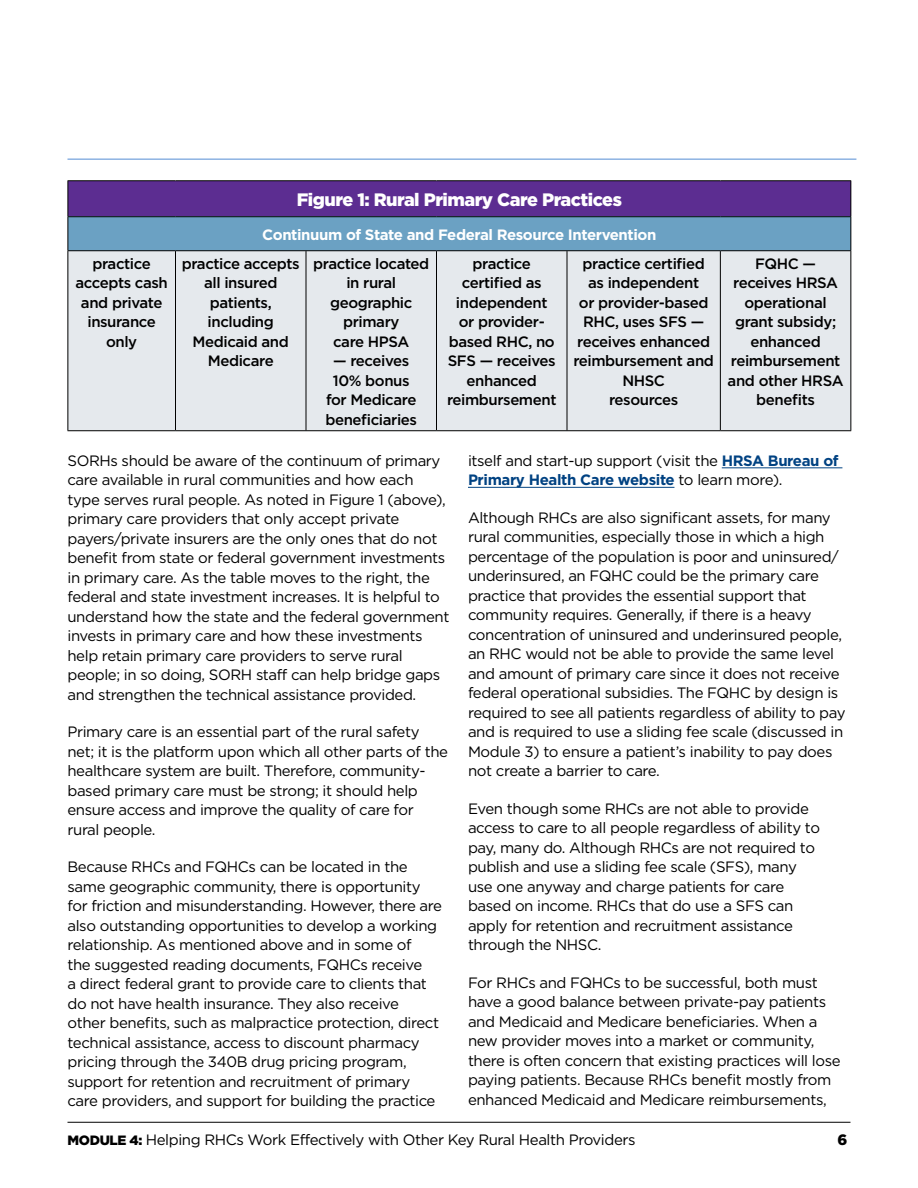
<style>
.page{position:relative;width:918px;height:1188px;background:#fff}
.page>*{position:absolute;margin:0;border:0;box-sizing:border-box;transform-origin:0 0}
.t1{font:900 18px "Gotham";letter-spacing:-.025em;color:#fff}
.t2{font:15px/19.5px "Gotham";letter-spacing:-.025em;color:#000}
.t3{font:500 15px/19.5px "Gotham";letter-spacing:-.025em;color:#000;text-align:center}
.t4{font:15px "Gotham HTF";letter-spacing:-.025em;color:#000}
.t5{font:700 15px "Gotham";letter-spacing:-.025em;color:#fff}
.t6{font:700 15px "Gotham HTF";letter-spacing:-.025em;color:#004282}
.t7{font:900 15px "Gotham HTF";color:#000}
.s1{font-family:"Gotham HTF";font-weight:700;color:#004282}
.s2{font-family:"Gotham";font-weight:400;color:#000}
.s3{font-weight:900;font-size:13.5px}
</style>
<div class="page">
<hr style="left:68px;top:1122px;width:782px;height:1px;background:#000">
<hr style="left:722px;top:468px;width:120px;height:1px;background:#004282">
<hr style="left:468px;top:487px;width:206px;height:1px;background:#004282">
<hr style="left:68px;top:159px;width:788px;height:1px;background:#548dd4">
<div style="left:68px;top:181px;width:783px;height:36px;background:#5c2d91"></div>
<div style="left:68px;top:217px;width:783px;height:34px;background:#6ba1c3"></div>
<div style="left:69px;top:251px;width:781px;height:179px;background:#e5e9ed"></div>
<hr style="left:68px;top:180px;width:108px;height:1px;background:#000">
<hr style="left:68px;top:181px;width:1px;height:35px;background:#000">
<hr style="left:176px;top:180px;width:130px;height:1px;background:#000">
<hr style="left:306px;top:180px;width:130px;height:1px;background:#000">
<hr style="left:436px;top:180px;width:131px;height:1px;background:#000">
<hr style="left:567px;top:180px;width:153px;height:1px;background:#000">
<hr style="left:720px;top:180px;width:131px;height:1px;background:#000">
<hr style="left:850px;top:181px;width:1px;height:35px;background:#000">
<hr style="left:68px;top:216px;width:108px;height:1px;background:#000">
<hr style="left:68px;top:217px;width:1px;height:33px;background:#000">
<hr style="left:176px;top:216px;width:130px;height:1px;background:#000">
<hr style="left:306px;top:216px;width:130px;height:1px;background:#000">
<hr style="left:436px;top:216px;width:131px;height:1px;background:#000">
<hr style="left:567px;top:216px;width:153px;height:1px;background:#000">
<hr style="left:720px;top:216px;width:131px;height:1px;background:#000">
<hr style="left:850px;top:217px;width:1px;height:33px;background:#000">
<hr style="left:68px;top:250px;width:108px;height:1px;background:#000">
<hr style="left:68px;top:251px;width:1px;height:179px;background:#000">
<hr style="left:176px;top:250px;width:130px;height:1px;background:#000">
<hr style="left:175px;top:251px;width:1px;height:179px;background:#000">
<hr style="left:306px;top:250px;width:130px;height:1px;background:#000">
<hr style="left:306px;top:251px;width:1px;height:179px;background:#000">
<hr style="left:436px;top:250px;width:131px;height:1px;background:#000">
<hr style="left:436px;top:251px;width:1px;height:179px;background:#000">
<hr style="left:567px;top:250px;width:153px;height:1px;background:#000">
<hr style="left:567px;top:251px;width:1px;height:179px;background:#000">
<hr style="left:720px;top:250px;width:131px;height:1px;background:#000">
<hr style="left:720px;top:251px;width:1px;height:179px;background:#000">
<hr style="left:850px;top:251px;width:1px;height:179px;background:#000">
<hr style="left:68px;top:430px;width:108px;height:1px;background:#000">
<hr style="left:176px;top:430px;width:130px;height:1px;background:#000">
<hr style="left:306px;top:430px;width:130px;height:1px;background:#000">
<hr style="left:436px;top:430px;width:131px;height:1px;background:#000">
<hr style="left:567px;top:430px;width:153px;height:1px;background:#000">
<hr style="left:720px;top:430px;width:131px;height:1px;background:#000">
<p class="t1" style="left:297px;top:187px;width:327px">Figure 1: Rural Primary Care Practices</p>
<p class="t5" style="left:262px;top:226px;width:396px">Continuum of State and Federal Resource Intervention</p>
<p class="t3" style="left:75px;top:253px;width:94px">practice accepts cash and private insurance only</p>
<p class="t3" style="left:182px;top:253px;width:119px">practice accepts all insured patients, including<br>Medicaid and<br>Medicare</p>
<p class="t3" style="left:313px;top:253px;width:117px">practice located in rural geographic primary<br>care HPSA</p>
<p class="t3" style="left:325px;top:351px;width:93px">— receives<br>10% bonus for Medicare beneficiaries</p>
<p class="t3" style="left:447px;top:253px;width:111px">practice certified as independent or provider&shy;based RHC, no<br>SFS — receives enhanced reimbursement</p>
<p class="t3" style="left:573px;top:253px;width:142px">practice certified as independent<br>or provider-based<br>RHC, uses SFS — receives enhanced reimbursement and<br>NHSC<br>resources</p>
<p class="t3" style="left:728px;top:253px;width:117px">FQHC — receives HRSA operational grant subsidy; enhanced reimbursement and other HRSA benefits</p>
<p class="t2" style="left:67px;top:451px;width:383px">SORHs should be aware of the continuum of primary care available in rural communities and how each type serves rural people. As noted in Figure 1 (above), primary care providers that only accept private payers/private insurers are the only ones that do not benefit from state or federal government investments in primary care. As the table moves to the right, the federal and state investment increases. It is helpful to understand how the state and the federal government invests in primary care and how these investments help retain primary care providers to serve rural people; in so doing, SORH staff can help bridge gaps and strengthen the technical assistance provided.</p>
<p class="t2" style="left:67px;top:722px;width:382px">Primary care is an essential part of the rural safety net; it is the platform upon which all other parts of the healthcare system are built. Therefore, community&shy;based primary care must be strong; it should help ensure access and improve the quality of care for rural people.</p>
<p class="t2" style="left:67px;top:857px;width:376px">Because RHCs and FQHCs can be located in the same geographic community, there is opportunity for friction and misunderstanding. However, there are also outstanding opportunities to develop a working relationship. As mentioned above and in some of<br>the suggested reading documents, FQHCs receive<br>a direct federal grant to provide care to clients that do not have health insurance. They also receive<br>other benefits, such as malpractice protection, direct technical assistance, access to discount pharmacy pricing through the 340B drug pricing program, support for retention and recruitment of primary care providers, and support for building the practice</p>
<p class="t2" style="left:468px;top:451px;width:372px">itself and start-up support (visit the <span class="s1">HRSA Bureau of</span></p>
<p class="t6" style="left:468px;top:471px;width:316px">Primary Health Care website <span class="s2">to learn more).</span></p>
<p class="t2" style="left:468px;top:508px;width:379px">Although RHCs are also significant assets, for many rural communities, especially those in which a high percentage of the population is poor and uninsured/ underinsured, an FQHC could be the primary care practice that provides the essential support that community requires. Generally, if there is a heavy concentration of uninsured and underinsured people, an RHC would not be able to provide the same level and amount of primary care since it does not receive federal operational subsidies. The FQHC by design is required to see all patients regardless of ability to pay and is required to use a sliding fee scale (discussed in Module 3) to ensure a patient’s inability to pay does not create a barrier to care.</p>
<p class="t2" style="left:468px;top:799px;width:354px">Even though some RHCs are not able to provide access to care to all people regardless of ability to pay, many do. Although RHCs are not required to publish and use a sliding fee scale (SFS), many use one anyway and charge patients for care based on income. RHCs that do use a SFS can apply for retention and recruitment assistance through the NHSC.</p>
<p class="t2" style="left:468px;top:973px;width:374px">For RHCs and FQHCs to be successful, both must have a good balance between private-pay patients and Medicaid and Medicare beneficiaries. When a new provider moves into a market or community, there is often concern that existing practices will lose paying patients. Because RHCs benefit mostly from enhanced Medicaid and Medicare reimbursements,</p>
<p class="t4" style="left:68px;top:1131px;width:570px"><span class="s3">MODULE 4:</span> Helping RHCs Work Effectively with Other Key Rural Health Providers</p>
<p class="t7" style="left:838px;top:1131px;width:11px">6</p>
</div>
